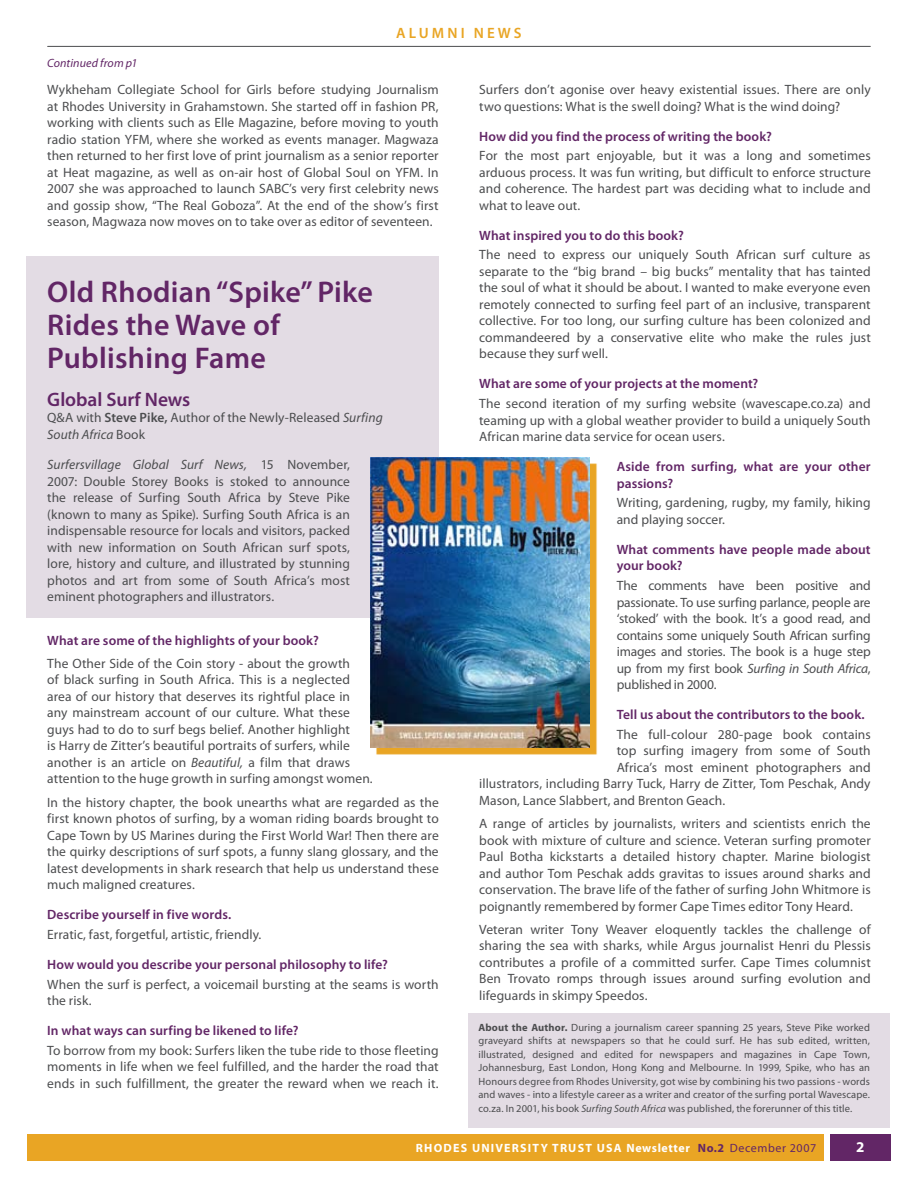
<style>
.page{position:relative;width:918px;height:1188px;background:#fff}
.page>*{position:absolute;margin:0;border:0;box-sizing:border-box;transform-origin:0 0}
.t1{font:600 30px/33px "Myriad Pro";letter-spacing:.01em;color:#622666}
.t2{font:600 19.5px "Myriad Pro";letter-spacing:-.005em;color:#622666}
.t3{font:600 15px "Myriad Pro";letter-spacing:.195em;color:#e9a524}
.t4{font:13.5px/16.5px "Myriad Pro";letter-spacing:.005em;color:#4c4d4f;text-align:justify}
.t5{font:600 13.5px/16.5px "Myriad Pro";letter-spacing:.01em;color:#622666}
.t6{font:700 12px "Myriad";letter-spacing:.1em;color:#fff}
.t7{font:italic 12px "Myriad Pro";letter-spacing:.01em;color:#622666}
.t8{font:10.5px/13.5px "Myriad Pro";letter-spacing:.01em;color:#4c4d4f;text-align:justify}
.s1{font-weight:600}
.s2{font-style:italic}
.s3{font-weight:700}
.s4{color:#622666}
.s5{font-weight:400;color:#622666}
</style>
<div class="page">
<div style="left:830px;top:1134px;width:61px;height:27px;background:#622666"></div>
<div style="left:27px;top:1134px;width:797px;height:27px;background:#e9a524"></div>
<div style="left:468px;top:1013px;width:422px;height:115px;background:#e3dce4"></div>
<div style="left:27px;top:256px;width:412px;height:362px;background:#e3dce4"></div>
<svg style="left:375px;top:463px;width:222px;height:292px;background:#e6aa3a"></svg>
<img style="left:370px;top:458px;width:220px;height:289px">
<hr style="left:48px;top:46px;width:822px;height:1px;background:#4c4d4f">
<p class="t7" style="left:47px;top:55px;width:92px">Continued from p1</p>
<p class="t3" style="left:396px;top:24px;width:47px">Alumni</p>
<p class="t3" style="left:474px;top:24px;width:48px">NEWS</p>
<p class="t4" style="left:47px;top:81px;width:393px">Wykheham Collegiate School for Girls before studying Journalism at Rhodes University in Grahamstown. She started off in fashion PR, working with clients such as Elle Magazine, before moving to youth radio station YFM, where she worked as events manager. Magwaza then returned to her first love of print journalism as a senior reporter at Heat magazine, as well as on-air host of Global Soul on YFM. In 2007 she was approached to launch SABC’s very first celebrity news and gossip show, “The Real Goboza”. At the end of the show’s first season, Magwaza now moves on to take over as editor of seventeen.</p>
<h1 class="t1" style="left:47px;top:275px;width:327px">Old Rhodian “Spike” Pike<br>Rides the Wave of<br>Publishing Fame</h1>
<h2 class="t2" style="left:47px;top:387px;width:145px">Global Surf News</h2>
<p class="t4" style="left:47px;top:409px;width:337px">Q&amp;A with <span class="s1">Steve Pike,</span> Author of the Newly-Released <span class="s2">Surfing<br>South Africa</span> Book</p>
<p class="t4" style="left:47px;top:456px;width:304px"><span class="s2">Surfersvillage Global Surf News,</span> 15 November, 2007: Double Storey Books is stoked to announce the release of Surfing South Africa by Steve Pike (known to many as Spike). Surfing South Africa is an indispensable resource for locals and visitors, packed with new information on South African surf spots, lore, history and culture, and illustrated by stunning photos and art from some of South Africa’s most eminent photographers and illustrators.</p>
<p class="t5" style="left:47px;top:632px;width:273px">What are some of the highlights of your book?</p>
<p class="t4" style="left:47px;top:655px;width:327px;text-align:left">The Other Side of the Coin story - about the growth<br>of black surfing in South Africa. This is a neglected area of our history that deserves its rightful place in any mainstream account of our culture. What these guys had to do to surf begs belief. Another highlight<br>is Harry de Zitter’s beautiful portraits of surfers, while another is an article on <span class="s2">Beautiful,</span> a film that draws attention to the huge growth in surfing amongst women.</p>
<p class="t4" style="left:47px;top:794px;width:393px">In the history chapter, the book unearths what are regarded as the first known photos of surfing, by a woman riding boards brought to Cape Town by US Marines during the First World War! Then there are the quirky descriptions of surf spots, a funny slang glossary, and the latest developments in shark research that help us understand these much maligned creatures.</p>
<p class="t5" style="left:47px;top:906px;width:186px">Describe yourself in five words.</p>
<p class="t4" style="left:47px;top:926px;width:216px">Erratic, fast, forgetful, artistic, friendly.</p>
<p class="t5" style="left:47px;top:956px;width:342px">How would you describe your personal philosophy to life?</p>
<p class="t4" style="left:47px;top:976px;width:393px">When the surf is perfect, a voicemail bursting at the seams is worth the risk.</p>
<p class="t5" style="left:47px;top:1022px;width:253px">In what ways can surfing be likened to life?</p>
<p class="t4" style="left:47px;top:1042px;width:393px">To borrow from my book: Surfers liken the tube ride to those fleeting moments in life when we feel fulfilled, and the harder the road that ends in such fulfillment, the greater the reward when we reach it.</p>
<p class="t4" style="left:479px;top:81px;width:393px">Surfers don’t agonise over heavy existential issues. There are only two questions: What is the swell doing? What is the wind doing?</p>
<p class="t5" style="left:479px;top:127px;width:294px">How did you find the process of writing the book?</p>
<p class="t4" style="left:479px;top:147px;width:393px">For the most part enjoyable, but it was a long and sometimes arduous process. It was fun writing, but difficult to enforce structure and coherence. The hardest part was deciding what to include and what to leave out.</p>
<p class="t5" style="left:479px;top:227px;width:206px">What inspired you to do this book?</p>
<p class="t4" style="left:479px;top:247px;width:393px">The need to express our uniquely South African surf culture as separate to the “big brand – big bucks” mentality that has tainted the soul of what it should be about. I wanted to make everyone even remotely connected to surfing feel part of an inclusive, transparent collective. For too long, our surfing culture has been colonized and commandeered by a conservative elite who make the rules just because they surf well.</p>
<p class="t5" style="left:479px;top:375px;width:281px">What are some of your projects at the moment?</p>
<p class="t4" style="left:479px;top:395px;width:393px">The second iteration of my surfing website (wavescape.co.za) and teaming up with a global weather provider to build a uniquely South African marine data service for ocean users.</p>
<p class="t5" style="left:617px;top:458px;width:256px">Aside from surfing, what are your other passions?</p>
<p class="t4" style="left:617px;top:494px;width:255px">Writing, gardening, rugby, my family, hiking and playing soccer.</p>
<p class="t5" style="left:617px;top:541px;width:255px">What comments have people made about your book?</p>
<p class="t4" style="left:617px;top:577px;width:255px">The comments have been positive and passionate. To use surfing parlance, people are ‘stoked’ with the book. It’s a good read, and contains some uniquely South African surfing images and stories. The book is a huge step up from my first book <span class="s2">Surfing in South Africa</span>, published in 2000.</p>
<p class="t5" style="left:617px;top:706px;width:249px">Tell us about the contributors to the book.</p>
<p class="t4" style="left:617px;top:726px;width:255px">The full-colour 280-page book contains</p>
<p class="t4" style="left:617px;top:742px;width:256px">top surfing imagery from some of South</p>
<p class="t4" style="left:617px;top:759px;width:256px">Africa’s most eminent photographers and</p>
<p class="t4" style="left:479px;top:775px;width:393px">illustrators, including Barry Tuck, Harry de Zitter, Tom Peschak, Andy</p>
<p class="t4" style="left:479px;top:792px;width:248px">Mason, Lance Slabbert, and Brenton Geach.</p>
<p class="t4" style="left:479px;top:815px;width:393px">A range of articles by journalists, writers and scientists enrich the book with mixture of culture and science. Veteran surfing promoter Paul Botha kickstarts a detailed history chapter. Marine biologist and author Tom Peschak adds gravitas to issues around sharks and conservation. The brave life of the father of surfing John Whitmore is poignantly remembered by former Cape Times editor Tony Heard.</p>
<p class="t4" style="left:479px;top:921px;width:393px">Veteran writer Tony Weaver eloquently tackles the challenge of sharing the sea with sharks, while Argus journalist Henri du Plessis contributes a profile of a committed surfer. Cape Times columnist Ben Trovato romps through issues around surfing evolution and lifeguards in skimpy Speedos.</p>
<p class="t8" style="left:478px;top:1020px;width:393px"><span class="s3">About the Author.</span> During a journalism career spanning 25 years, Steve Pike worked graveyard shifts at newspapers so that he could surf. He has sub edited, written, illustrated, designed and edited for newspapers and magazines in Cape Town, Johannesburg, East London, Hong Kong and Melbourne. In 1999, Spike, who has an Honours degree from Rhodes University, got wise by combining his two passions - words and waves - into a lifestyle career as a writer and creator of the surfing portal Wavescape. co.za. In 2001, his book <span class="s2">Surfing South Africa</span> was published, the forerunner of this title.</p>
<p class="t6" style="left:416px;top:1142px;width:402px">RHODES UNIVERSITY TRU ST USA NEWSLETTER <span class="s4">NO.2</span> <span class="s5">December 2007</span></p>
</div>
